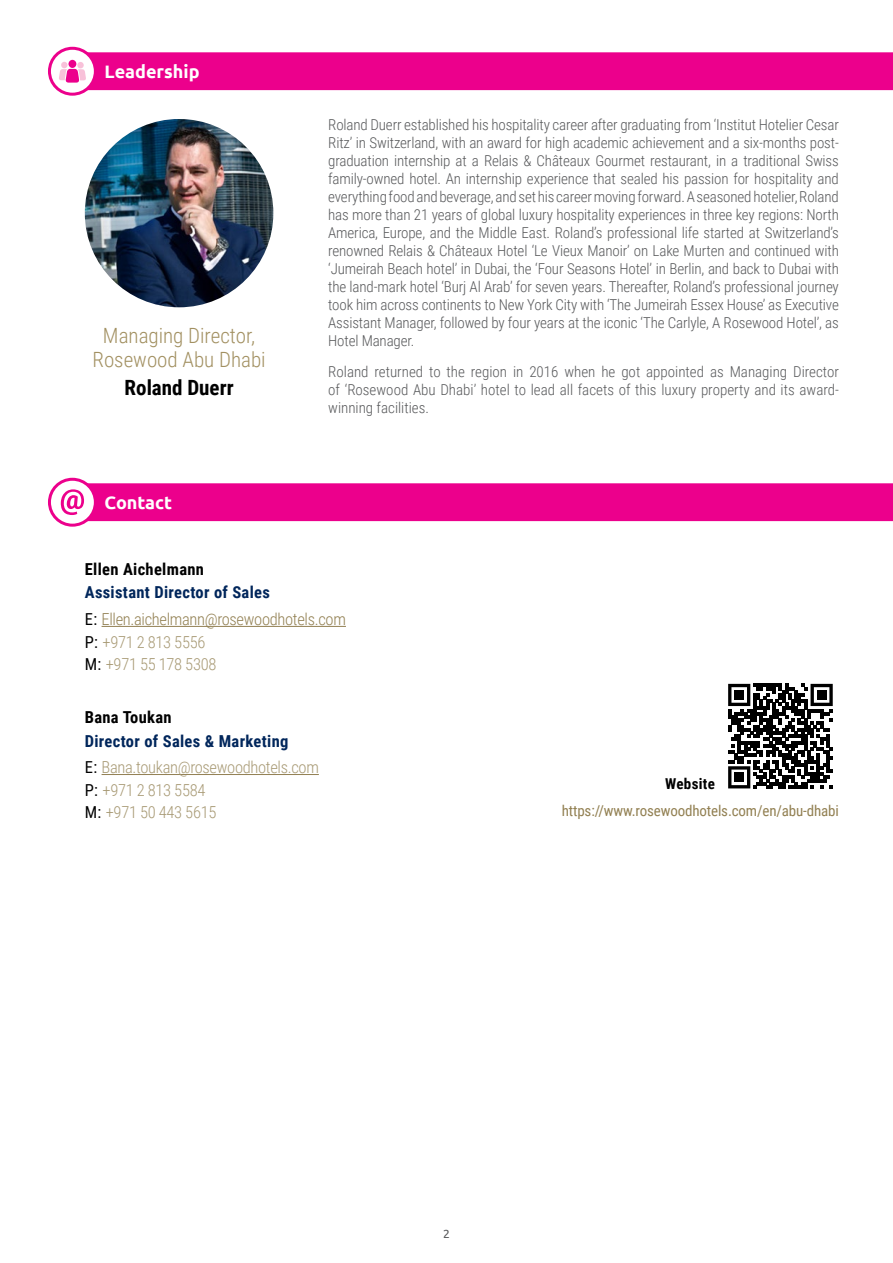
<style>
.page{position:relative;width:893px;height:1263px;background:#fff}
.page>*{position:absolute;margin:0;border:0;box-sizing:border-box;transform-origin:0 0}
.t1{font:300 21px/24px "Roboto Condensed";color:#a29061;text-align:center}
.t2{font:700 21px "Roboto Condensed";color:#000}
.t3{font:700 18px "Ubuntu";color:#fff}
.t4{font:300 16.5px "Roboto Condensed";letter-spacing:-.02em;color:#a89a75}
.t5{font:700 16.5px "Roboto Condensed";letter-spacing:.02em;color:#01265b}
.t6{font:300 16.5px "Roboto Condensed";letter-spacing:-.02em;color:#928052}
.t7{font:700 16.5px "Roboto Condensed";letter-spacing:.02em;color:#000}
.t8{font:300 15px/18px "Roboto Condensed";letter-spacing:-.01em;color:#58595b;text-align:justify}
.t9{font:15px "Roboto Condensed";letter-spacing:-.01em;color:#928052}
.t10{font:700 15px "Roboto Condensed";letter-spacing:.02em;color:#000}
.t11{font:12px "Ubuntu";color:#58595b}
.s1{font-weight:400;color:#000}
</style>
<div class="page">
<img style="left:85px;top:119px;width:188px;height:188px;border-radius:94px">
<svg style="left:49px;top:48px;width:46px;height:46px"></svg>
<div style="left:54px;top:52px;width:839px;height:38px;background:#ec008c"></div>
<div style="left:48px;top:47px;width:49px;height:49px;border:3px solid #ec008c;border-radius:50%"></div>
<svg style="left:49px;top:479px;width:46px;height:46px"></svg>
<div style="left:54px;top:483px;width:839px;height:38px;background:#ec008c"></div>
<div style="left:48px;top:478px;width:49px;height:49px;border:3px solid #ec008c;border-radius:50%"></div>
<svg style="left:728px;top:684px;width:105px;height:104px"></svg>
<div style="left:734px;top:690px;width:10px;height:10px;background:#000"></div>
<div style="left:817px;top:690px;width:9px;height:10px;background:#000"></div>
<div style="left:734px;top:773px;width:10px;height:9px;background:#000"></div>
<hr style="left:102px;top:626px;width:244px;height:1px;background:#928052">
<hr style="left:102px;top:774px;width:217px;height:1px;background:#928052">
<p class="t3" style="left:105px;top:61px;width:96px">Leadership</p>
<p class="t1" style="left:92px;top:323px;width:175px">Managing Director,<br>Rosewood Abu Dhabi</p>
<p class="t2" style="left:125px;top:373px;width:111px">Roland Duerr</p>
<p class="t3" style="left:105px;top:492px;width:69px">Contact</p>
<p class="t8" style="left:328px;top:115px;width:512px">Roland Duerr established his hospitality career after graduating from ‘Institut Hotelier Cesar Ritz’ in Switzerland, with an award for high academic achievement and a six-months post&shy;graduation internship at a Relais &amp; Châteaux Gourmet restaurant, in a traditional Swiss family-owned hotel. An internship experience that sealed his passion for hospitality and everything food and beverage, and set his career moving forward. A seasoned hotelier, Roland has more than 21 years of global luxury hospitality experiences in three key regions: North America, Europe, and the Middle East. Roland’s professional life started at Switzerland’s renowned Relais &amp; Châteaux Hotel ‘Le Vieux Manoir’ on Lake Murten and continued with ‘Jumeirah Beach hotel’ in Dubai, the ‘Four Seasons Hotel’ in Berlin, and back to Dubai with the land-mark hotel ‘Burj Al Arab’ for seven years. Thereafter, Roland’s professional journey took him across continents to New York City with ‘The Jumeirah Essex House’ as Executive Assistant Manager, followed by four years at the iconic ‘The Carlyle, A Rosewood Hotel’, as Hotel Manager.</p>
<p class="t8" style="left:328px;top:362px;width:512px">Roland returned to the region in 2016 when he got appointed as Managing Director of ‘Rosewood Abu Dhabi’ hotel to lead all facets of this luxury property and its award&shy;winning facilities.</p>
<p class="t7" style="left:85px;top:557px;width:121px">Ellen Aichelmann</p>
<p class="t5" style="left:85px;top:581px;width:187px">Assistant Director of Sales</p>
<p class="t6" style="left:85px;top:608px;width:263px"><span class="s1">E:</span> Ellen.aichelmann@rosewoodhotels.com</p>
<p class="t4" style="left:85px;top:630px;width:122px"><span class="s1">P:</span> +971 2 813 5556</p>
<p class="t4" style="left:85px;top:653px;width:133px"><span class="s1">M:</span> +971 55 178 5308</p>
<p class="t7" style="left:85px;top:705px;width:88px">Bana Toukan</p>
<p class="t5" style="left:85px;top:729px;width:205px">Director of Sales &amp; Marketing</p>
<p class="t4" style="left:85px;top:756px;width:236px"><span class="s1">E:</span> Bana.toukan@rosewoodhotels.com</p>
<p class="t4" style="left:85px;top:778px;width:122px"><span class="s1">P:</span> +971 2 813 5584</p>
<p class="t4" style="left:85px;top:801px;width:133px"><span class="s1">M:</span> +971 50 443 5615</p>
<p class="t10" style="left:665px;top:773px;width:51px">Website</p>
<p class="t9" style="left:562px;top:800px;width:279px">https://www.rosewoodhotels.com/en/abu-dhabi</p>
<p class="t11" style="left:443px;top:1227px;width:8px">2</p>
</div>
